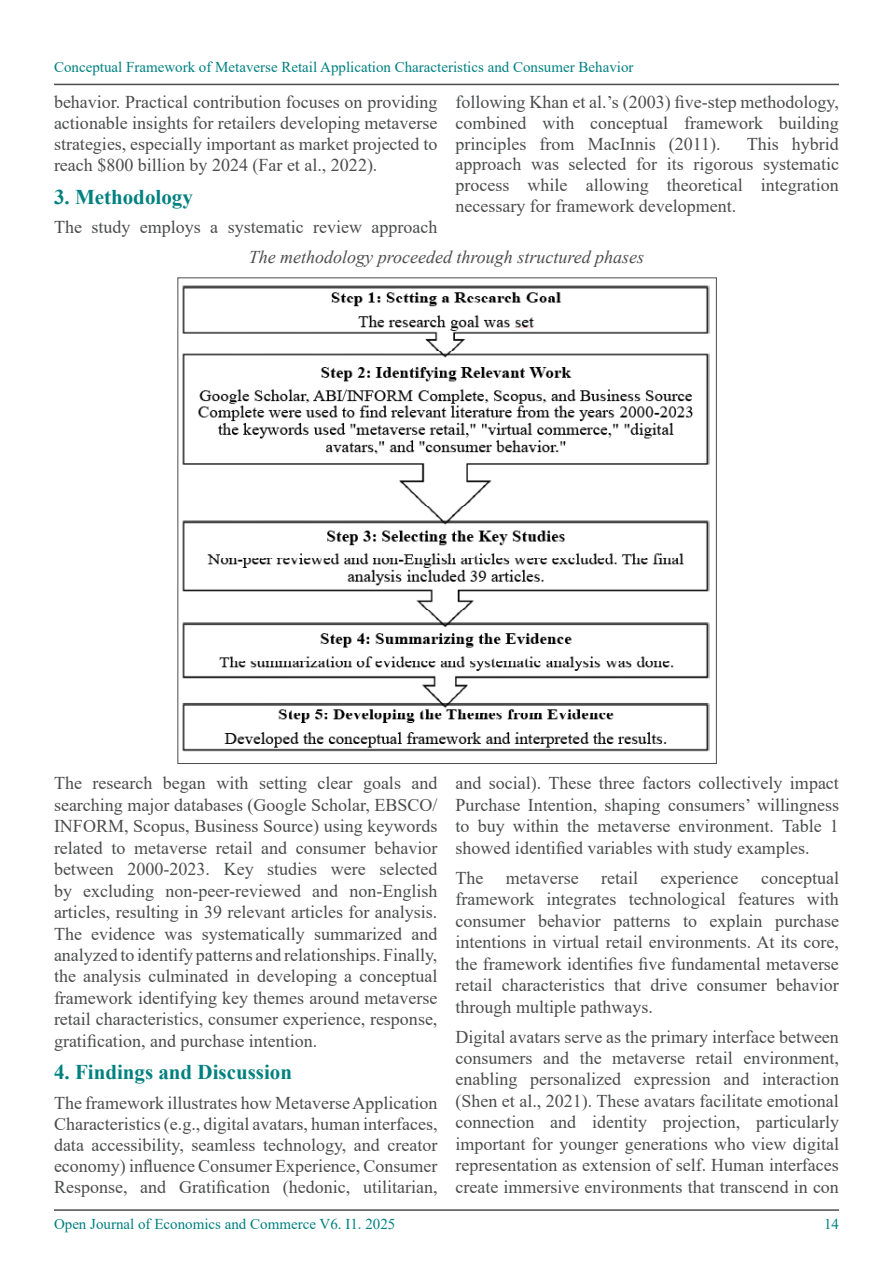
<style>
.page{position:relative;width:893px;height:1263px;background:#fff}
.page>*{position:absolute;margin:0;border:0;box-sizing:border-box;transform-origin:0 0}
.t1{font:700 21px "Times New Roman";color:#008080}
.t2{font:18px/21.5px "Times New Roman";color:#4b4c4d;text-align:justify}
.t3{font:italic 18px "Times New Roman";color:#4d4d4f}
.t4{font:15px "Times New Roman";color:#008080}
</style>
<div class="page">
<hr style="left:54px;top:1209px;width:785px;height:2px;background:#4b4c4d">
<hr style="left:54px;top:84px;width:785px;height:1px;background:#4d4d4f">
<img style="left:182px;top:285px;width:528px;height:467px">
<p class="t4" style="left:54px;top:56px;width:581px">Conceptual Framework of Metaverse Retail Application Characteristics and Consumer Behavior</p>
<p class="t2" style="left:54px;top:91px;width:385px;line-height:21px">behavior. Practical contribution focuses on providing actionable insights for retailers developing metaverse strategies, especially important as market projected to reach $800 billion by 2024 (Far et al., 2022).</p>
<p class="t1" style="left:54px;top:182px;width:140px">3. Methodology</p>
<p class="t2" style="left:54px;top:216px;width:385px">The study employs a systematic review approach</p>
<p class="t2" style="left:455px;top:91px;width:385px;line-height:20.7px">following Khan et al.’s (2003) five-step methodology, combined with conceptual framework building principles from MacInnis (2011).</p>
<p class="t2" style="left:455px;top:133px;width:385px;line-height:20.7px;text-indent:291px">This hybrid approach was selected for its rigorous systematic process while allowing theoretical integration necessary for framework development.</p>
<p class="t3" style="left:249px;top:244px;width:397px">The methodology proceeded through structured phases</p>
<p class="t2" style="left:54px;top:772px;width:385px">The research began with setting clear goals and searching major databases (Google Scholar, EBSCO/ INFORM, Scopus, Business Source) using keywords related to metaverse retail and consumer behavior between 2000-2023. Key studies were selected by excluding non-peer-reviewed and non-English articles, resulting in 39 relevant articles for analysis.<br>The evidence was systematically summarized and analyzed to identify patterns and relationships. Finally, the analysis culminated in developing a conceptual framework identifying key themes around metaverse retail characteristics, consumer experience, response, gratification, and purchase intention.</p>
<p class="t1" style="left:54px;top:1057px;width:240px">4. Findings and Discussion</p>
<p class="t2" style="left:54px;top:1092px;width:385px;line-height:21px">The framework illustrates how Metaverse Application Characteristics (e.g., digital avatars, human interfaces, data accessibility, seamless technology, and creator economy) influence Consumer Experience, Consumer Response, and Gratification (hedonic, utilitarian,</p>
<p class="t2" style="left:455px;top:772px;width:385px">and social). These three factors collectively impact Purchase Intention, shaping consumers’ willingness to buy within the metaverse environment. Table 1 showed identified variables with study examples.</p>
<p class="t2" style="left:455px;top:866px;width:385px">The metaverse retail experience conceptual framework integrates technological features with consumer behavior patterns to explain purchase intentions in virtual retail environments. At its core, the framework identifies five fundamental metaverse retail characteristics that drive consumer behavior through multiple pathways.</p>
<p class="t2" style="left:455px;top:1025px;width:385px">Digital avatars serve as the primary interface between consumers and the metaverse retail environment, enabling personalized expression and interaction (Shen et al., 2021). These avatars facilitate emotional connection and identity projection, particularly important for younger generations who view digital representation as extension of self. Human interfaces create immersive environments that transcend in con</p>
<p class="t4" style="left:54px;top:1213px;width:343px">Open Journal of Economics and Commerce V6. I1. 2025</p>
<p class="t4" style="left:824px;top:1213px;width:16px">14</p>
</div>
